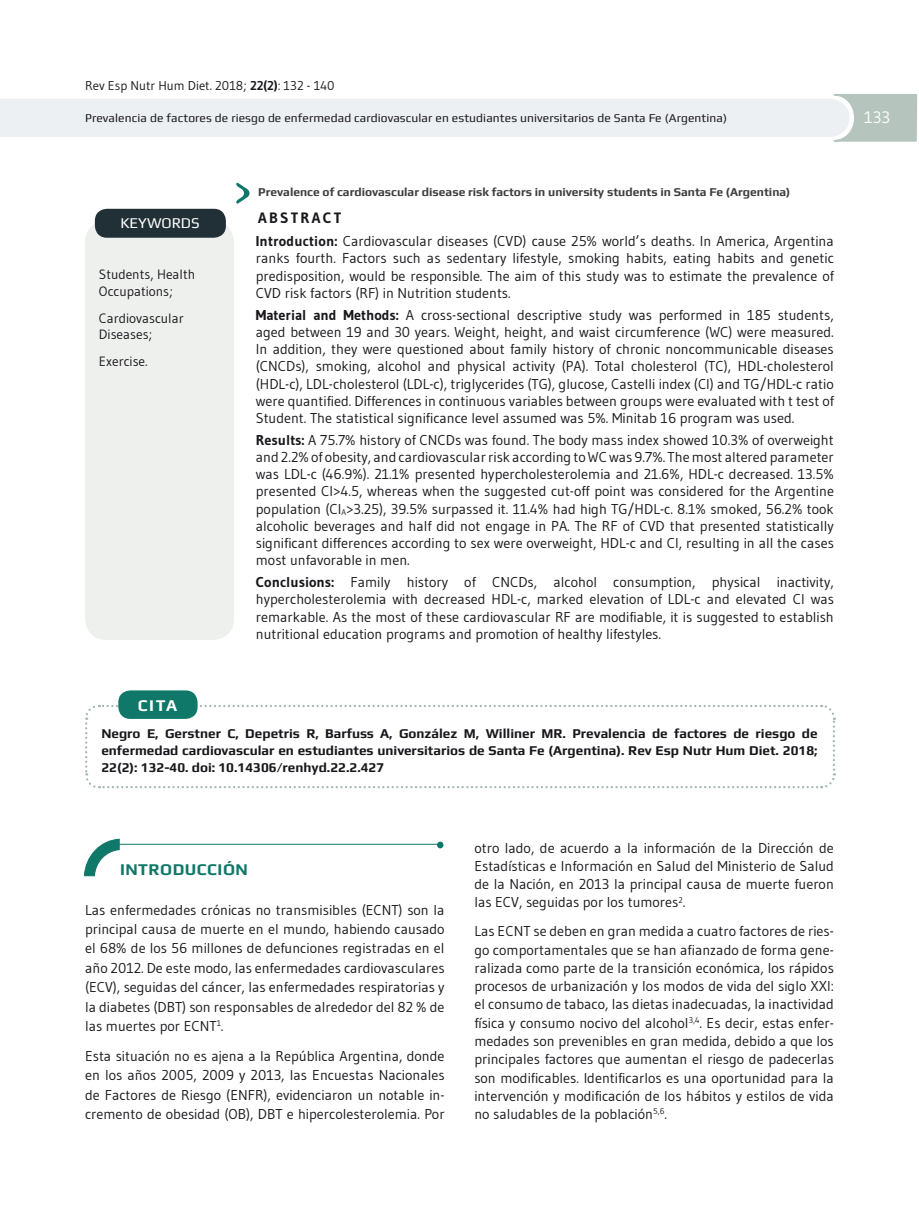
<style>
.page{position:relative;width:919px;height:1217px;background:#fff}
.page>*{position:absolute;margin:0;border:0;box-sizing:border-box;transform-origin:0 0}
.t1{font:700 16.5px "Play";letter-spacing:.03em;color:#0f7868}
.t2{font:700 16.5px "Play";color:#fff}
.t3{font:16.5px "Gudea";color:#fff}
.t4{font:15px "Play";color:#fff}
.t5{font:700 15px "Gudea";letter-spacing:.15em;color:#1a171c}
.t6{font:14.25px/17.2px "Gudea";color:#1a171c;text-align:justify}
.t7{font:700 13.5px/17.2px "Play";color:#1a171c;text-align:justify}
.t8{font:13.5px/16.5px "Gudea";color:#1a171c}
.t9{font:12.75px "Gudea";color:#1a171c}
.t10{font:12px "Play";letter-spacing:.01em;color:#1a171c}
.t11{font:700 12px "Play";color:#3e3e40}
.s1{font-weight:700}
</style>
<div class="page">
<div style="left:85px;top:221px;width:149px;height:418px;background:#eef0ee;border-radius:21px"></div>
<div style="left:95px;top:209px;width:131px;height:29px;background:#213036;border-radius:12px"></div>
<svg style="left:236px;top:182px;width:13px;height:22px"></svg>
<svg style="left:0;top:94px;width:918px;height:48px"></svg>
<hr style="left:113px;top:843px;width:324px;height:1px;background:#0f7868">
<div style="left:437px;top:841px;width:6px;height:7px;background:#0f7868;border-radius:50%"></div>
<svg style="left:84px;top:838px;width:36px;height:38px"></svg>
<svg style="left:85px;top:703px;width:751px;height:86px"></svg>
<div style="left:118px;top:690px;width:79px;height:28px;background:#0f7868;border-radius:12px"></div>
<p class="t9" style="left:85px;top:78px;width:251px">Rev Esp Nutr Hum Diet. 2018; <span class="s1">22(2)</span>: 132 - 140</p>
<p class="t10" style="left:85px;top:111px;width:643px">Prevalencia de factores de riesgo de enfermedad cardiovascular en estudiantes universitarios de Santa Fe (Argentina)</p>
<p class="t3" style="left:864px;top:107px;width:27px">133</p>
<p class="t4" style="left:120px;top:214px;width:81px">KEYWORDS</p>
<p class="t8" style="left:99px;top:266px;width:98px">Students, Health<br>Occupations;</p>
<p class="t8" style="left:99px;top:309px;width:86px">Cardiovascular<br>Diseases;</p>
<p class="t8" style="left:99px;top:353px;width:50px">Exercise.</p>
<p class="t11" style="left:258px;top:184px;width:533px">Prevalence of cardiovascular disease risk factors in university students in Santa Fe (Argentina)</p>
<p class="t5" style="left:258px;top:209px;width:85px">ABSTRACT</p>
<p class="t6" style="left:256px;top:232px;width:579px"><span class="s1">Introduction:</span> Cardiovascular diseases (CVD) cause 25% world’s deaths. In America, Argentina ranks fourth. Factors such as sedentary lifestyle, smoking habits, eating habits and genetic predisposition, would be responsible. The aim of this study was to estimate the prevalence of CVD risk factors (RF) in Nutrition students.</p>
<p class="t6" style="left:256px;top:305px;width:579px"><span class="s1">Material and Methods:</span> A cross-sectional descriptive study was performed in 185 students, aged between 19 and 30 years. Weight, height, and waist circumference (WC) were measured.<br>In addition, they were questioned about family history of chronic noncommunicable diseases (CNCDs), smoking, alcohol and physical activity (PA). Total cholesterol (TC), HDL-cholesterol (HDL-c), LDL-cholesterol (LDL-c), triglycerides (TG), glucose, Castelli index (CI) and TG/HDL-c ratio were quantified. Differences in continuous variables between groups were evaluated with t test of Student. The statistical significance level assumed was 5%. Minitab 16 program was used.</p>
<p class="t6" style="left:256px;top:430px;width:579px"><span class="s1">Results:</span> A 75.7% history of CNCDs was found. The body mass index showed 10.3% of overweight and 2.2% of obesity, and cardiovascular risk according to WC was 9.7%. The most altered parameter was LDL-c (46.9%). 21.1% presented hypercholesterolemia and 21.6%, HDL-c decreased. 13.5% presented CI&gt;4.5, whereas when the suggested cut-off point was considered for the Argentine population (CI<sub>A</sub>&gt;3.25), 39.5% surpassed it. 11.4% had high TG/HDL-c. 8.1% smoked, 56.2% took alcoholic beverages and half did not engage in PA. The RF of CVD that presented statistically significant differences according to sex were overweight, HDL-c and CI, resulting in all the cases most unfavorable in men.</p>
<p class="t6" style="left:256px;top:573px;width:579px"><span class="s1">Conclusions:</span> Family history of CNCDs, alcohol consumption, physical inactivity, hypercholesterolemia with decreased HDL-c, marked elevation of LDL-c and elevated CI was remarkable. As the most of these cardiovascular RF are modifiable, it is suggested to establish nutritional education programs and promotion of healthy lifestyles.</p>
<p class="t2" style="left:138px;top:695px;width:41px">CITA</p>
<p class="t7" style="left:101px;top:724px;width:717px">Negro E, Gerstner C, Depetris R, Barfuss A, González M, Williner MR. Prevalencia de factores de riesgo de enfermedad cardiovascular en estudiantes universitarios de Santa Fe (Argentina). Rev Esp Nutr Hum Diet. 2018; 22(2): 132-40. doi: 10.14306/renhyd.22.2.427</p>
<p class="t1" style="left:120px;top:859px;width:129px">INTRODUCCIÓN</p>
<p class="t6" style="left:85px;top:899px;width:361px;line-height:19.4px">Las enfermedades crónicas no transmisibles (ECNT) son la principal causa de muerte en el mundo, habiendo causado el 68% de los 56 millones de defunciones registradas en el año 2012. De este modo, las enfermedades cardiovasculares (ECV), seguidas del cáncer, las enfermedades respiratorias y la diabetes (DBT) son responsables de alrededor del 82 % de las muertes por ECNT<sup>1</sup>.</p>
<p class="t6" style="left:85px;top:1045px;width:361px;line-height:19.4px">Esta situación no es ajena a la República Argentina, donde en los años 2005, 2009 y 2013, las Encuestas Nacionales de Factores de Riesgo (ENFR), evidenciaron un notable in&shy;cremento de obesidad (OB), DBT e hipercolesterolemia. Por</p>
<p class="t6" style="left:474px;top:838px;width:361px;line-height:18.3px">otro lado, de acuerdo a la información de la Dirección de Estadísticas e Información en Salud del Ministerio de Salud de la Nación, en 2013 la principal causa de muerte fueron las ECV, seguidas por los tumores<sup>2</sup>.</p>
<p class="t6" style="left:474px;top:921px;width:361px;line-height:18.3px">Las ECNT se deben en gran medida a cuatro factores de ries&shy;go comportamentales que se han afianzado de forma gene&shy;ralizada como parte de la transición económica, los rápidos procesos de urbanización y los modos de vida del siglo XXI: el consumo de tabaco, las dietas inadecuadas, la inactividad física y consumo nocivo del alcohol<sup>3,4</sup>. Es decir, estas enfer&shy;medades son prevenibles en gran medida, debido a que los principales factores que aumentan el riesgo de padecerlas son modificables. Identificarlos es una oportunidad para la intervención y modificación de los hábitos y estilos de vida no saludables de la población<sup>5,6</sup>.</p>
</div>
